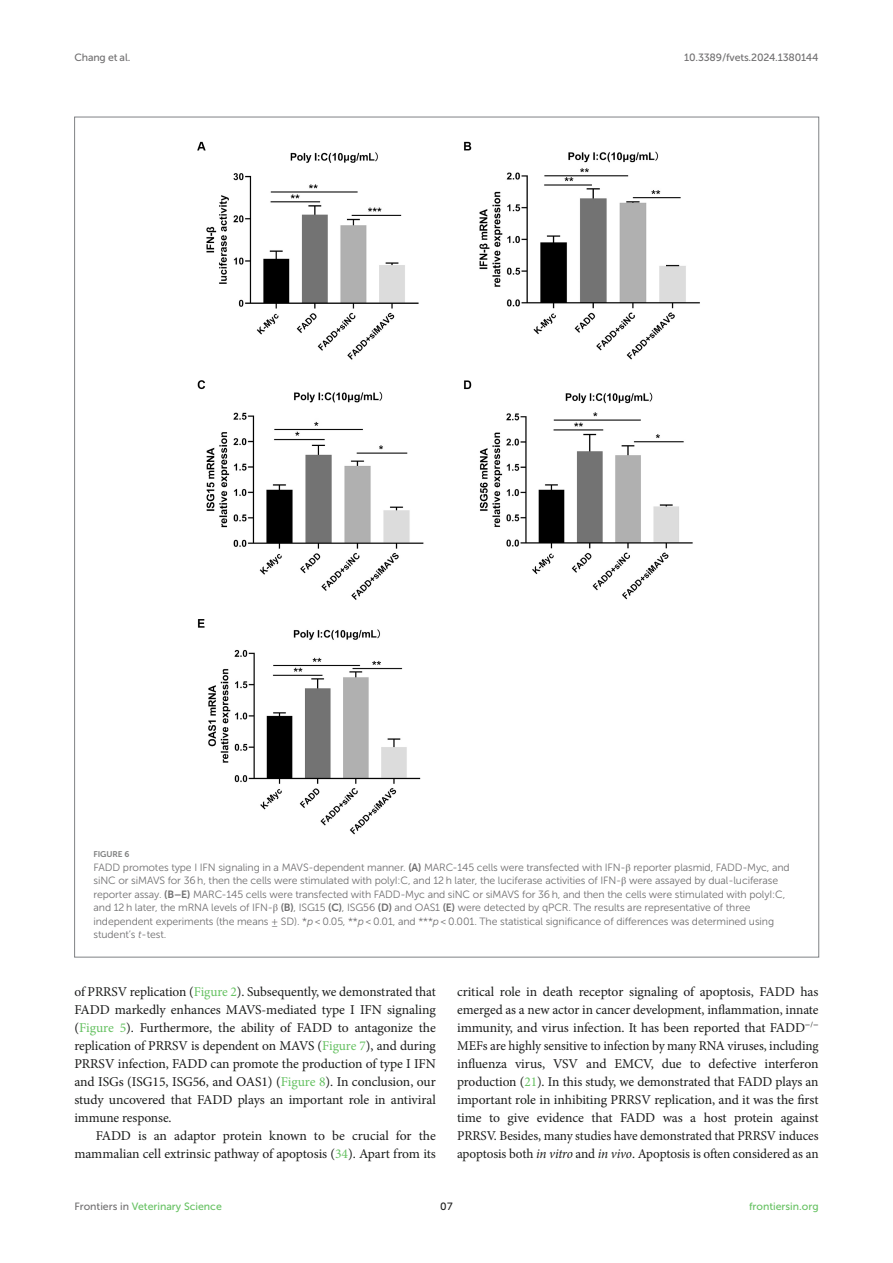
<style>
.page{position:relative;width:893px;height:1263px;background:#fff}
.page>*{position:absolute;margin:0;border:0;box-sizing:border-box;transform-origin:0 0}
.TEXT{font:13.5px/18px "Minion Pro";letter-spacing:-.01em;color:#1b1c1b;text-align:justify}
.FIG_LEG{font:10.5px/13.5px "Museo Sans 300";letter-spacing:-.01em;color:#706f70}
.t1{font:10.5px "Museo Sans 500";color:#65c161}
.t2{font:10.5px "Museo Sans 500";letter-spacing:-.015em;color:#706f70}
.t3{font:10.5px "Museo Sans 500";color:#1b1c1b}
.FIG_HD{font:8.25px "Museo Sans 700";letter-spacing:-.01em;color:#7e7f7f}
.s1{font-family:"Museo Sans 700"}
.s2{font-family:"STIX General"}
.s3{font-style:italic}
.s4{color:#65c161}
.s5{color:#706f70}
</style>
<div class="page">
<img style="left:197px;top:141px;width:503px;height:694px">
<p class="t2" style="left:74px;top:51px;width:57px">Chang et al.</p>
<p class="t2" style="left:684px;top:51px;width:136px">10.3389/fvets.2024.1380144</p>
<p class="FIG_HD" style="left:94px;top:850px;width:37px">FIGURE 6</p>
<p class="FIG_LEG" style="left:94px;top:860px;width:698px">FADD promotes type I IFN signaling in a MAVS-dependent manner. <span class="s1">(A)</span> MARC-145 cells were transfected with IFN-<span class="s2">β</span> reporter plasmid, FADD-Myc, and siNC or siMAVS for 36 h, then the cells were stimulated with polyI:C, and 12 h later, the luciferase activities of IFN-<span class="s2">β</span> were assayed by dual-luciferase reporter assay. <span class="s1">(B–E)</span> MARC-145 cells were transfected with FADD-Myc and siNC or siMAVS for 36 h, and then the cells were stimulated with polyI:C, and 12 h later, the mRNA levels of IFN-<span class="s2">β</span> <span class="s1">(B)</span>, ISG15 <span class="s1">(C)</span>, ISG56 <span class="s1">(D)</span> and OAS1 <span class="s1">(E)</span> were detected by qPCR. The results are representative of three independent experiments (the means ± SD). *<span class="s3">p</span> &lt; 0.05, **<span class="s3">p</span> &lt; 0.01, and ***<span class="s3">p</span> &lt; 0.001. The statistical significance of differences was determined using student’s <span class="s3">t</span>-test.</p>
<p class="TEXT" style="left:74px;top:983px;width:363px">of PRRSV replication (<span class="s4">Figure 2</span>). Subsequently, we demonstrated that FADD markedly enhances MAVS-mediated type I IFN signaling (<span class="s4">Figure 5</span>). Furthermore, the ability of FADD to antagonize the replication of PRRSV is dependent on MAVS (<span class="s4">Figure 7</span>), and during PRRSV infection, FADD can promote the production of type I IFN and ISGs (ISG15, ISG56, and OAS1) (<span class="s4">Figure 8</span>). In conclusion, our study uncovered that FADD plays an important role in antiviral immune response.</p>
<p class="TEXT" style="left:74px;top:1127px;width:363px;text-align:right">FADD is an adaptor protein known to be crucial for the mammalian cell extrinsic pathway of apoptosis (<span class="s4">34</span>). Apart from its</p>
<p class="TEXT" style="left:457px;top:983px;width:363px">critical role in death receptor signaling of apoptosis, FADD has emerged as a new actor in cancer development, inflammation, innate immunity, and virus infection. It has been reported that FADD<sup>−</sup><sup>/</sup><sup>− </sup>MEFs are highly sensitive to infection by many RNA viruses, including influenza virus, VSV and EMCV, due to defective interferon production (<span class="s4">21</span>). In this study, we demonstrated that FADD plays an important role in inhibiting PRRSV replication, and it was the first time to give evidence that FADD was a host protein against PRRSV. Besides, many studies have demonstrated that PRRSV induces apoptosis both <span class="s3">in vitro</span> and <span class="s3">in vivo</span>. Apoptosis is often considered as an</p>
<p class="t1" style="left:74px;top:1200px;width:149px"><span class="s5">Frontiers in</span> Veterinary Science</p>
<p class="t3" style="left:440px;top:1200px;width:14px">07</p>
<p class="t1" style="left:749px;top:1200px;width:71px">frontiersin.org</p>
</div>
